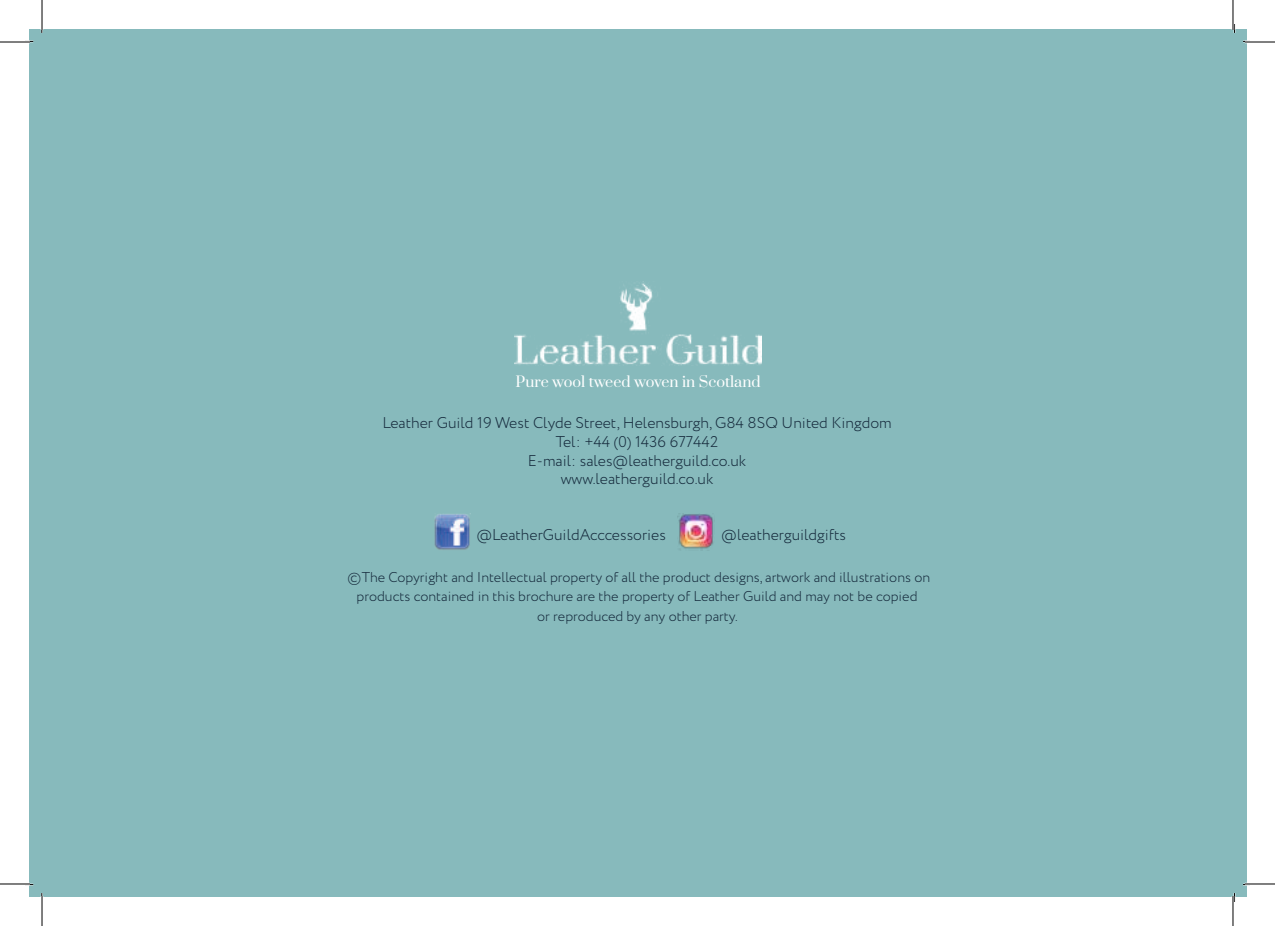
<style>
.page{position:relative;width:1275px;height:926px;background:#fff}
.page>*{position:absolute;margin:0;border:0;box-sizing:border-box;transform-origin:0 0}
.t1{font:300 15.6px/18.6px "Circe";color:#162b3d;text-align:center}
.t2{font:14.4px "Prata";color:#fff}
.t3{font:300 14.2px/19.6px "Circe";color:#162b3d;text-align:center}
</style>
<div class="page">
<div style="left:30px;top:29px;width:1216px;height:868px;background:#87babc"></div>
<img style="left:434px;top:514px;width:36px;height:36px">
<img style="left:677px;top:513px;width:36px;height:36px">
<img style="left:514px;top:281px;width:247px;height:84px">
<hr style="left:1245px;top:41px;width:30px;height:2px;background:#fff">
<hr style="left:1245px;top:883px;width:30px;height:2px;background:#fff">
<hr style="left:41px;top:0;width:2px;height:30px;background:#fff">
<hr style="left:41px;top:896px;width:2px;height:30px;background:#fff">
<hr style="left:1231px;top:0;width:3px;height:30px;background:#fff">
<hr style="left:1231px;top:896px;width:3px;height:30px;background:#fff">
<hr style="left:0;top:42px;width:30px;height:1px;background:#000">
<hr style="left:1245px;top:42px;width:30px;height:1px;background:#000">
<hr style="left:0;top:884px;width:30px;height:1px;background:#000">
<hr style="left:1245px;top:884px;width:30px;height:1px;background:#000">
<hr style="left:42px;top:0;width:1px;height:30px;background:#000">
<hr style="left:42px;top:896px;width:1px;height:30px;background:#000">
<hr style="left:1232px;top:0;width:1px;height:30px;background:#000">
<hr style="left:1232px;top:896px;width:1px;height:30px;background:#000">
<p class="t2" style="left:515px;top:370px;width:247px">Pure wool tweed woven in Scotland</p>
<p class="t1" style="left:382px;top:414px;width:511px">Leather Guild 19 West Clyde Street, Helensburgh, G84 8SQ United Kingdom Tel: +44 (0) 1436 677442<br>E-mail: sales@leatherguild.co.uk<br>www.leatherguild.co.uk</p>
<p class="t1" style="left:476px;top:526px;width:191px">@LeatherGuildAcccessories</p>
<p class="t1" style="left:721px;top:526px;width:126px">@leatherguildgifts</p>
<p class="t3" style="left:347px;top:567px;width:584px">©The Copyright and Intellectual property of all the product designs, artwork and illustrations on products contained in this brochure are the property of Leather Guild and may not be copied<br>or reproduced by any other party.</p>
</div>
